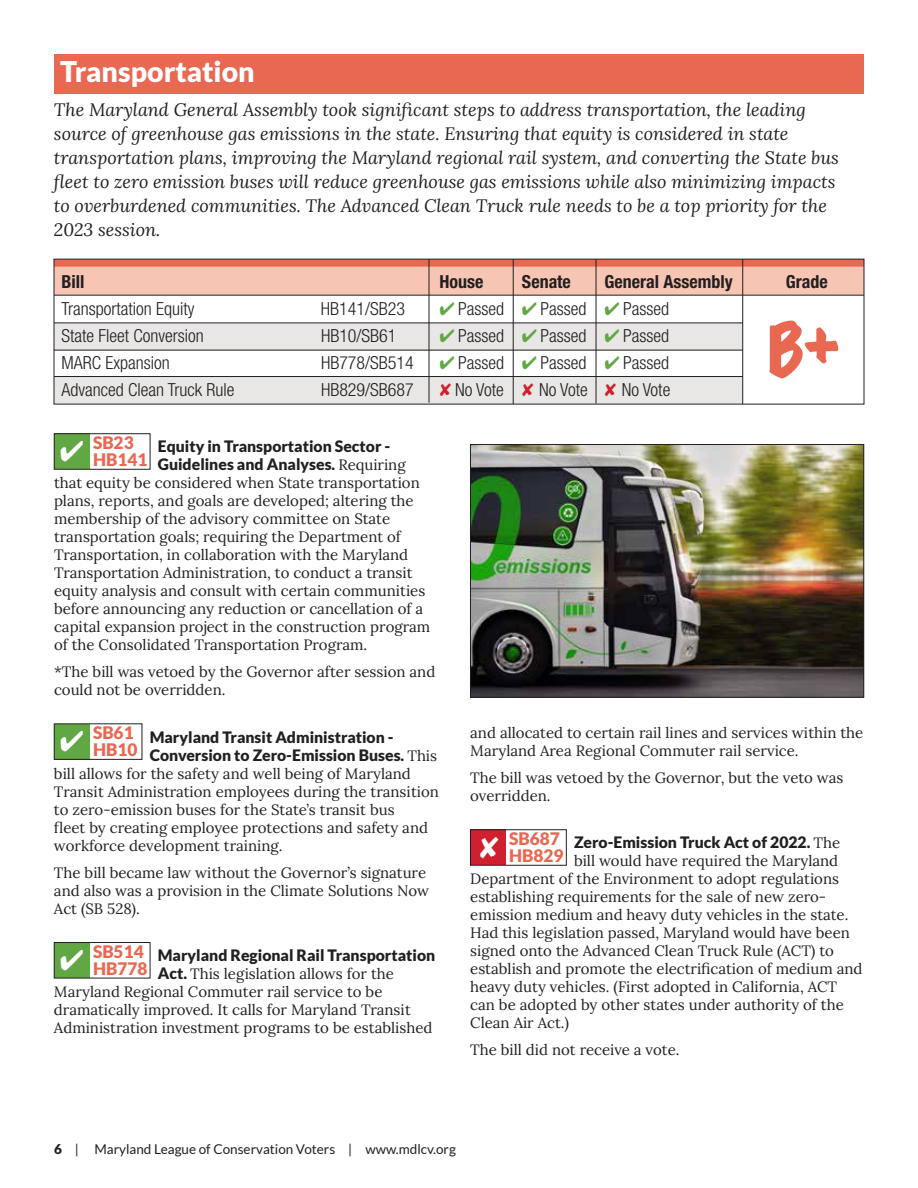
<style>
.page{position:relative;width:918px;height:1188px;background:#fff}
.page>*{position:absolute;margin:0;border:0;box-sizing:border-box;transform-origin:0 0}
.t1{font:expanded 66px "Marker Felt";color:#e96852}
.t2{font:900 28.5px "Lato";color:#fff}
.t3{font:italic 18px/24px "Lora";color:#231f20}
.t4{font:300 condensed 18px "Helvetica Neue LT Std";color:#231f20}
.t5{font:700 condensed 18px "Helvetica Neue LT Std";color:#231f20}
.t6{font:900 17.25px/16.5px "Lato";color:#e96852}
.t7{font:900 15.75px/18px "Lato";color:#231f20}
.t8{font:15px/18px "Lora";color:#231f20}
.t9{font:13.5px "Lato";color:#231f20}
.s1{color:#61a744}
.s2{font-family:"Lora";font-weight:400;font-size:15px}
.s3{font-family:"Lato";font-weight:900;font-size:15.75px}
.s4{font-weight:900}
</style>
<div class="page">
<div style="left:54px;top:265px;width:810px;height:30px;background:#f7c5b4"></div>
<div style="left:54px;top:259px;width:810px;height:8px;background:#e96852"></div>
<div style="left:54px;top:323px;width:689px;height:27px;background:#e8e7e6"></div>
<div style="left:54px;top:376px;width:689px;height:28px;background:#e8e7e6"></div>
<div style="left:54px;top:54px;width:810px;height:40px;background:#e96852"></div>
<hr style="left:429px;top:259px;width:1px;height:144px;background:#231f20">
<hr style="left:513px;top:259px;width:1px;height:145px;background:#231f20">
<hr style="left:596px;top:259px;width:1px;height:144px;background:#231f20">
<hr style="left:742px;top:259px;width:1px;height:145px;background:#231f20">
<hr style="left:54px;top:295px;width:810px;height:1px;background:#231f20">
<hr style="left:54px;top:323px;width:689px;height:1px;background:#231f20">
<hr style="left:54px;top:350px;width:689px;height:1px;background:#231f20">
<hr style="left:54px;top:376px;width:689px;height:1px;background:#231f20">
<div style="left:54px;top:434px;width:36px;height:36px;background:#61a744"></div>
<div style="left:54px;top:942px;width:36px;height:36px;background:#61a744"></div>
<div style="left:54px;top:724px;width:36px;height:36px;background:#61a744"></div>
<div style="left:54px;top:433px;width:96px;height:37px;border:1px solid #231f20"></div>
<div style="left:54px;top:942px;width:96px;height:36px;border:1px solid #231f20"></div>
<div style="left:54px;top:724px;width:88px;height:36px;border:1px solid #231f20"></div>
<div style="left:470px;top:830px;width:36px;height:36px;background:#ce202f"></div>
<div style="left:470px;top:830px;width:97px;height:36px;border:1px solid #231f20"></div>
<img style="left:472px;top:446px;width:390px;height:250px">
<div style="left:470px;top:444px;width:394px;height:254px;border:1px solid #231f20"></div>
<h2 class="t2" style="left:60px;top:55px;width:196px">Transportation</h2>
<p class="t3" style="left:54px;top:97px;width:786px">The Maryland General Assembly took significant steps to address transportation, the leading source of greenhouse gas emissions in the state. Ensuring that equity is considered in state transportation plans, improving the Maryland regional rail system, and converting the State bus fleet to zero emission buses will reduce greenhouse gas emissions while also minimizing impacts to overburdened communities. The Advanced Clean Truck rule needs to be a top priority for the 2023 session.</p>
<p class="t5" style="left:62px;top:271px;width:24px">Bill</p>
<p class="t5" style="left:440px;top:271px;width:45px">House</p>
<p class="t5" style="left:522px;top:271px;width:50px">Senate</p>
<p class="t5" style="left:604px;top:271px;width:130px">General Assembly</p>
<p class="t5" style="left:786px;top:271px;width:43px">Grade</p>
<p class="t4" style="left:61px;top:298px;width:134px">Transportation Equity</p>
<p class="t4" style="left:321px;top:298px;width:86px">HB141/SB23</p>
<p class="t4" style="left:439px;top:298px;width:231px"><span class="s1">✔</span> Passed <span class="s1">✔</span> Passed <span class="s1">✔</span> Passed</p>
<p class="t4" style="left:61px;top:325px;width:144px">State Fleet Conversion</p>
<p class="t4" style="left:321px;top:325px;width:77px">HB10/SB61</p>
<p class="t4" style="left:439px;top:325px;width:231px"><span class="s1">✔</span> Passed <span class="s1">✔</span> Passed <span class="s1">✔</span> Passed</p>
<p class="t4" style="left:61px;top:352px;width:110px">MARC Expansion</p>
<p class="t4" style="left:321px;top:352px;width:94px">HB778/SB514</p>
<p class="t4" style="left:439px;top:352px;width:231px"><span class="s1">✔</span> Passed <span class="s1">✔</span> Passed <span class="s1">✔</span> Passed</p>
<p class="t4" style="left:61px;top:379px;width:174px">Advanced Clean Truck Rule</p>
<p class="t4" style="left:321px;top:379px;width:94px">HB829/SB687</p>
<p class="t4" style="left:455px;top:379px;width:50px">No Vote</p>
<p class="t4" style="left:539px;top:379px;width:50px">No Vote</p>
<p class="t4" style="left:622px;top:379px;width:50px">No Vote</p>
<h1 class="t1" style="left:768px;top:298px;width:73px">B+</h1>
<p class="t6" style="left:93px;top:434px;width:56px">SB23<br>HB141</p>
<p class="t7" style="left:158px;top:437px;width:249px">Equity in Transportation Sector -<br>Guidelines and Analyses. <span class="s2">Requiring</span></p>
<p class="t8" style="left:54px;top:473px;width:378px">that equity be considered when State transportation plans, reports, and goals are developed; altering the membership of the advisory committee on State transportation goals; requiring the Department of Transportation, in collaboration with the Maryland Transportation Administration, to conduct a transit equity analysis and consult with certain communities before announcing any reduction or cancellation of a capital expansion project in the construction program of the Consolidated Transportation Program.</p>
<p class="t8" style="left:54px;top:662px;width:383px">*The bill was vetoed by the Governor after session and could not be overridden.</p>
<p class="t7" style="left:150px;top:728px;width:289px">Maryland Transit Administration -<br>Conversion to Zero-Emission Buses. <span class="s2">This</span></p>
<p class="t8" style="left:54px;top:764px;width:386px">bill allows for the safety and well being of Maryland Transit Administration employees during the transition to zero-emission buses for the State’s transit bus<br>fleet by creating employee protections and safety and workforce development training.</p>
<p class="t8" style="left:54px;top:863px;width:377px">The bill became law without the Governor’s signature and also was a provision in the Climate Solutions Now<br>Act (SB 528).</p>
<p class="t7" style="left:158px;top:946px;width:279px">Maryland Regional Rail Transportation</p>
<p class="t8" style="left:54px;top:964px;width:380px;text-indent:104px"><span class="s3">Act.</span> This legislation allows for the Maryland Regional Commuter rail service to be dramatically improved. It calls for Maryland Transit Administration investment programs to be established</p>
<p class="t6" style="left:93px;top:724px;width:46px">SB61<br>HB10</p>
<p class="t6" style="left:93px;top:943px;width:56px">SB514<br>HB778</p>
<p class="t8" style="left:470px;top:722px;width:395px">and allocated to certain rail lines and services within the<br>Maryland Area Regional Commuter rail service.</p>
<p class="t8" style="left:470px;top:767px;width:375px">The bill was vetoed by the Governor, but the veto was overridden.</p>
<p class="t7" style="left:574px;top:833px;width:268px">Zero-Emission Truck Act of 2022. <span class="s2">The</span></p>
<p class="t8" style="left:470px;top:851px;width:394px;text-indent:104px">bill would have required the Maryland Department of the Environment to adopt regulations establishing requirements for the sale of new zero&shy;emission medium and heavy duty vehicles in the state.<br>Had this legislation passed, Maryland would have been signed onto the Advanced Clean Truck Rule (ACT) to establish and promote the electrification of medium and heavy duty vehicles. (First adopted in California, ACT can be adopted by other states under authority of the Clean Air Act.)</p>
<p class="t8" style="left:470px;top:1040px;width:211px">The bill did not receive a vote.</p>
<p class="t6" style="left:509px;top:830px;width:56px">SB687<br>HB829</p>
<p class="t9" style="left:54px;top:1141px;width:403px"><span class="s4">6</span> | Maryland League of Conservation Voters | www.mdlcv.org</p>
</div>
